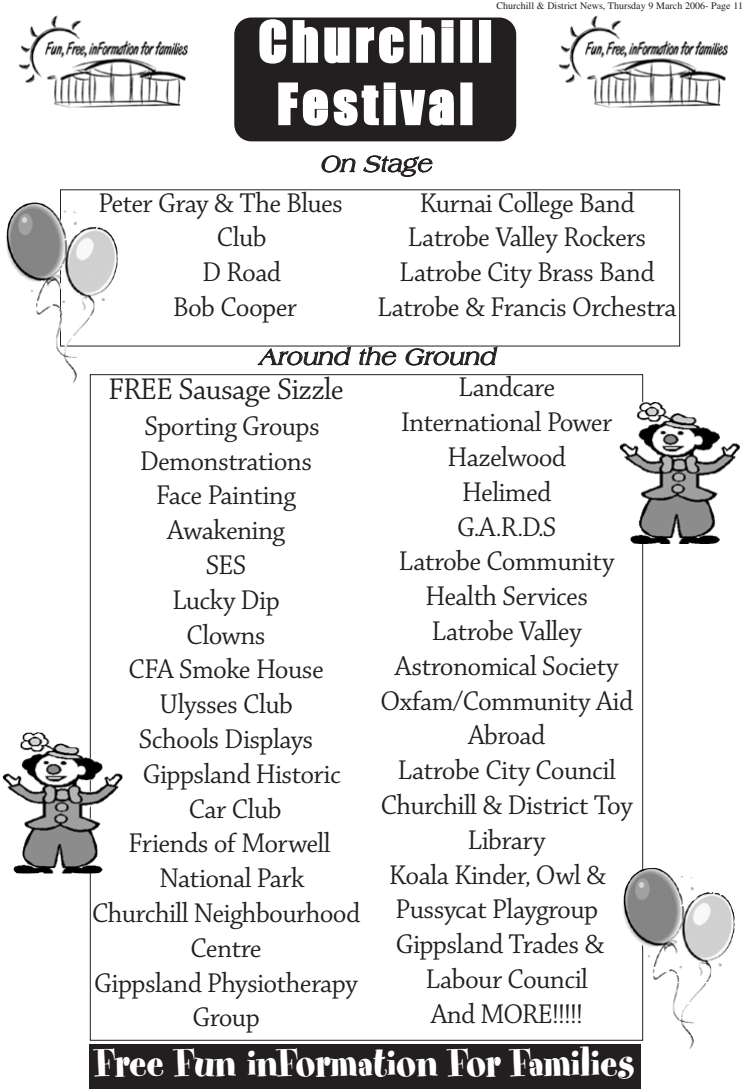
<style>
.page{position:relative;width:744px;height:1091px;background:#fff}
.page>*{position:absolute;margin:0;border:0;box-sizing:border-box;transform-origin:0 0}
.t1{font:52px/62.4px "Impact";letter-spacing:.085em;color:#fff;text-align:center}
.t2{font:44px "Spumoni LP";color:#fff}
.t3{font:32px "Chaparral Display";color:#231f20}
.t4{font:29px/34.8px "Chaparral Display";color:#231f20;text-align:center}
.t5{font:italic 24px "Americana";color:#231f20}
.t6{font:10px "Times";color:#231f20}
</style>
<div class="page">
<div style="left:234px;top:18px;width:282px;height:123px;background:#231f20;border-radius:17px"></div>
<img style="left:558px;top:15px;width:170px;height:93px">
<img style="left:18px;top:15px;width:170px;height:93px">
<div style="left:89px;top:1044px;width:552px;height:45px;background:#231f20"></div>
<img style="left:6px;top:202px;width:112px;height:181px">
<img style="left:622px;top:868px;width:113px;height:181px">
<img style="left:619px;top:403px;width:120px;height:141px">
<img style="left:2px;top:732px;width:120px;height:141px">
<p class="t6" style="left:496px;top:2px;width:248px">Churchill &amp; District News, Thursday 9 March 2006- Page 11</p>
<p class="t1" style="left:258px;top:10px;width:235px">Churchill<br>Festival</p>
<p class="t5" style="left:320px;top:154px;width:118px">On Stage</p>
<p class="t4" style="left:99px;top:188px;width:245px">Peter Gray &amp; The Blues</p>
<p class="t4" style="left:217px;top:222px;width:50px">Club</p>
<p class="t4" style="left:203px;top:257px;width:80px">D Road</p>
<p class="t4" style="left:174px;top:292px;width:125px">Bob Cooper</p>
<p class="t4" style="left:378px;top:188px;width:300px">Kurnai College Band<br>Latrobe Valley Rockers<br>Latrobe City Brass Band<br>Latrobe &amp; Francis Orchestra</p>
<p class="t5" style="left:258px;top:347px;width:243px">Around the Ground</p>
<p class="t3" style="left:109px;top:376px;width:236px">FREE Sausage Sizzle</p>
<p class="t4" style="left:145px;top:411px;width:176px">Sporting Groups</p>
<p class="t4" style="left:141px;top:446px;width:173px">Demonstrations</p>
<p class="t4" style="left:157px;top:480px;width:141px">Face Painting</p>
<p class="t4" style="left:168px;top:515px;width:119px">Awakening</p>
<p class="t4" style="left:206px;top:550px;width:42px">SES</p>
<p class="t4" style="left:173px;top:585px;width:108px">Lucky Dip</p>
<p class="t4" style="left:187px;top:620px;width:80px">Clowns</p>
<p class="t4" style="left:129px;top:654px;width:196px">CFA Smoke House</p>
<p class="t4" style="left:160px;top:689px;width:134px">Ulysses Club</p>
<p class="t4" style="left:139px;top:724px;width:175px">Schools Displays</p>
<p class="t4" style="left:143px;top:759px;width:199px">Gippsland Historic</p>
<p class="t4" style="left:189px;top:794px;width:94px">Car Club</p>
<p class="t4" style="left:129px;top:828px;width:203px">Friends of Morwell</p>
<p class="t4" style="left:160px;top:863px;width:146px">National Park</p>
<p class="t4" style="left:92px;top:898px;width:269px">Churchill Neighbourhood</p>
<p class="t4" style="left:191px;top:933px;width:72px">Centre</p>
<p class="t4" style="left:95px;top:968px;width:265px">Gippsland Physiotherapy</p>
<p class="t4" style="left:193px;top:1002px;width:68px">Group</p>
<p class="t4" style="left:459px;top:372px;width:98px">Landcare</p>
<p class="t4" style="left:402px;top:407px;width:212px">International Power</p>
<p class="t4" style="left:448px;top:442px;width:119px">Hazelwood</p>
<p class="t4" style="left:463px;top:477px;width:90px">Helimed</p>
<p class="t4" style="left:457px;top:512px;width:100px">G.A.R.D.S</p>
<p class="t4" style="left:399px;top:546px;width:217px">Latrobe Community</p>
<p class="t4" style="left:426px;top:581px;width:163px">Health Services</p>
<p class="t4" style="left:432px;top:616px;width:151px">Latrobe Valley</p>
<p class="t4" style="left:395px;top:651px;width:225px">Astronomical Society</p>
<p class="t4" style="left:381px;top:686px;width:254px">Oxfam/Community Aid</p>
<p class="t4" style="left:469px;top:720px;width:78px">Abroad</p>
<p class="t4" style="left:398px;top:755px;width:219px">Latrobe City Council</p>
<p class="t4" style="left:381px;top:790px;width:253px">Churchill &amp; District Toy</p>
<p class="t4" style="left:468px;top:825px;width:79px">Library</p>
<p class="t4" style="left:390px;top:860px;width:218px">Koala Kinder, Owl &amp;</p>
<p class="t4" style="left:396px;top:894px;width:204px">Pussycat Playgroup</p>
<p class="t4" style="left:396px;top:929px;width:210px">Gippsland Trades &amp;</p>
<p class="t4" style="left:426px;top:964px;width:163px">Labour Council</p>
<p class="t4" style="left:431px;top:999px;width:153px">And MORE!!!!!</p>
<p class="t2" style="left:95px;top:1048px;width:541px">Free Fun inFormation For Families</p>
</div>
